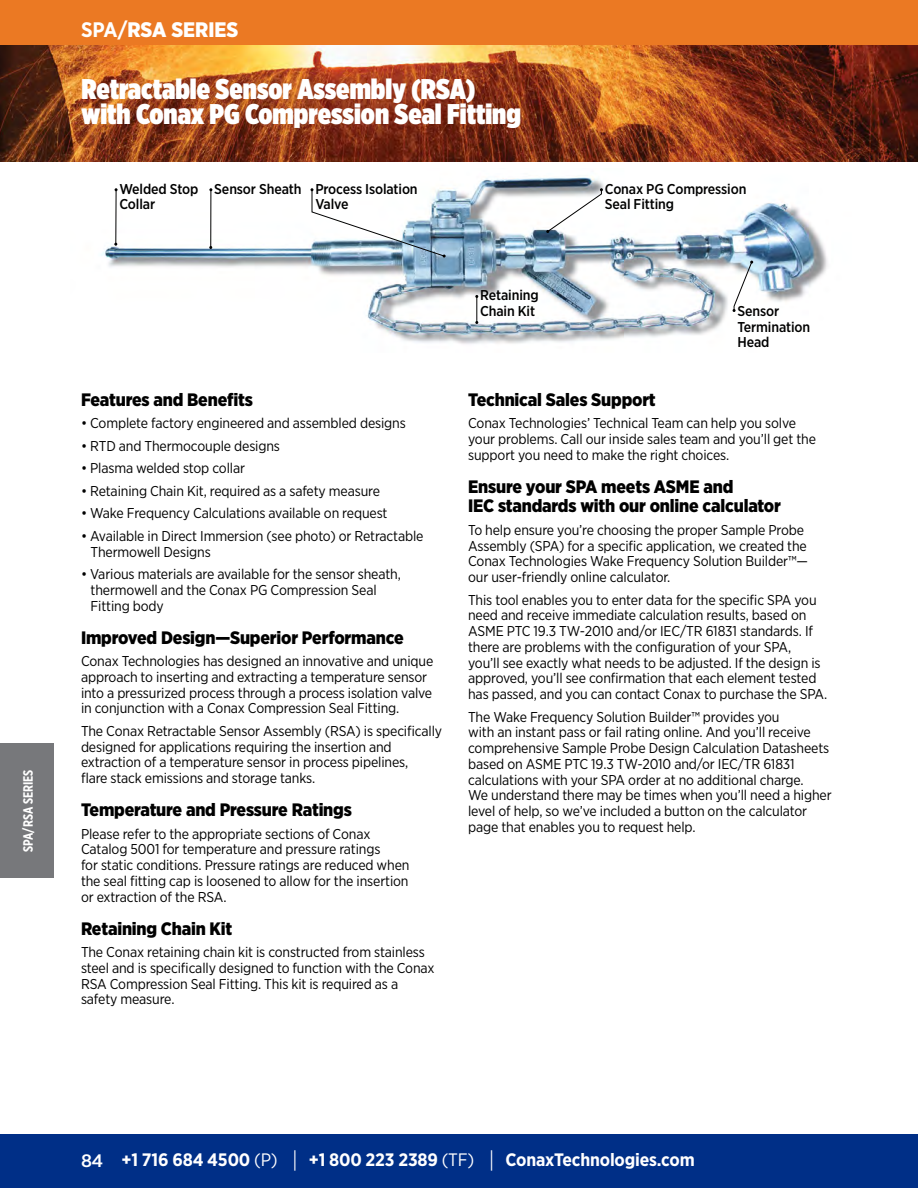
<style>
.page{position:relative;width:918px;height:1188px;background:#fff}
.page>*{position:absolute;margin:0;border:0;box-sizing:border-box;transform-origin:0 0}
.t1{font:900 28.5px/25.5px "Gotham X Narrow";color:#fff}
.t2{font:900 21px "Gotham Narrow";color:#fff}
.t3{font:900 18px/19.5px "Gotham Narrow";letter-spacing:-.01em;color:#000}
.t4{font:700 18px "Gotham Narrow";letter-spacing:-.01em;color:#fff}
.t5{font:500 18px "Gotham Narrow";color:#fff;scale:1.1 1}
.t6{font:14.25px/15.8px "Gotham Narrow";letter-spacing:-.01em;color:#000}
.t7{font:500 14.25px/15.8px "Gotham Narrow";letter-spacing:-.01em;color:#000}
.t8{font:700 13.5px "Gotham X Narrow";color:#fff}
.s1{font-weight:700}
.s2{font-weight:400}
.s3{font-weight:400;font-size:22.5px}
</style>
<div class="page">
<div style="left:0;top:1134px;width:918px;height:54px;background:#002f87"></div>
<div style="left:0;top:0;width:918px;height:45px;background:#eb7923"></div>
<img style="left:0;top:45px;width:918px;height:117px">
<img style="left:101px;top:177px;width:727px;height:167px">
<svg style="left:114px;top:188px;width:4px;height:58px"></svg>
<svg style="left:209px;top:188px;width:3px;height:61px"></svg>
<svg style="left:310px;top:188px;width:136px;height:70px"></svg>
<svg style="left:546px;top:188px;width:57px;height:45px"></svg>
<svg style="left:733px;top:261px;width:20px;height:51px"></svg>
<svg style="left:475px;top:295px;width:3px;height:29px"></svg>
<div style="left:0;top:743px;width:54px;height:135px;background:#77787b"></div>
<p class="t8" style="left:20px;top:852px;width:84px;rotate:-90deg">SPA/RSA SERIES</p>
<p class="t2" style="left:81px;top:15px;width:159px"><span class="s1">SPA/</span>RSA SERIES</p>
<p class="t1" style="left:82px;top:76px;width:441px">Retractable Sensor Assembly (RSA) with Conax PG Compression Seal Fitting</p>
<p class="t7" style="left:119px;top:181px;width:80px">Welded Stop<br>Collar</p>
<p class="t7" style="left:214px;top:181px;width:89px">Sensor Sheath</p>
<p class="t7" style="left:315px;top:181px;width:104px">Process Isolation<br>Valve</p>
<p class="t7" style="left:605px;top:181px;width:143px">Conax PG Compression<br>Seal Fitting</p>
<p class="t3" style="left:81px;top:390px;width:173px">Features and Benefits</p>
<p class="t6" style="left:81px;top:415px;width:326px">• Complete factory engineered and assembled designs</p>
<p class="t6" style="left:81px;top:438px;width:201px">• RTD and Thermocouple designs</p>
<p class="t6" style="left:81px;top:460px;width:166px">• Plasma welded stop collar</p>
<p class="t6" style="left:81px;top:483px;width:301px">• Retaining Chain Kit, required as a safety measure</p>
<p class="t6" style="left:81px;top:505px;width:308px">• Wake Frequency Calculations available on request</p>
<p class="t6" style="left:91px;top:528px;width:335px;text-indent:-10px">• Available in Direct Immersion (see photo) or Retractable<br>Thermowell Designs</p>
<p class="t6" style="left:91px;top:566px;width:312px;text-indent:-10px">• Various materials are available for the sensor sheath, thermowell and the Conax PG Compression Seal<br>Fitting body</p>
<p class="t3" style="left:81px;top:627px;width:324px">Improved Design—Superior Performance</p>
<p class="t6" style="left:81px;top:653px;width:354px">Conax Technologies has designed an innovative and unique approach to inserting and extracting a temperature sensor into a pressurized process through a process isolation valve in conjunction with a Conax Compression Seal Fitting.</p>
<p class="t6" style="left:81px;top:723px;width:363px">The Conax Retractable Sensor Assembly (RSA) is specifically designed for applications requiring the insertion and extraction of a temperature sensor in process pipelines,<br>flare stack emissions and storage tanks.</p>
<p class="t3" style="left:81px;top:800px;width:272px">Temperature and Pressure Ratings</p>
<p class="t6" style="left:81px;top:825px;width:330px">Please refer to the appropriate sections of Conax Catalog 5001 for temperature and pressure ratings<br>for static conditions. Pressure ratings are reduced when the seal fitting cap is loosened to allow for the insertion or extraction of the RSA.</p>
<p class="t3" style="left:81px;top:918px;width:153px">Retaining Chain Kit</p>
<p class="t6" style="left:81px;top:944px;width:355px">The Conax retaining chain kit is constructed from stainless steel and is specifically designed to function with the Conax RSA Compression Seal Fitting. This kit is required as a safety measure.</p>
<p class="t7" style="left:480px;top:287px;width:60px">Retaining<br>Chain Kit</p>
<p class="t7" style="left:738px;top:303px;width:74px">Sensor<br>Termination<br>Head</p>
<p class="t3" style="left:468px;top:390px;width:189px">Technical Sales Support</p>
<p class="t6" style="left:468px;top:415px;width:349px">Conax Technologies’ Technical Team can help you solve your problems. Call our inside sales team and you’ll get the support you need to make the right choices.</p>
<p class="t3" style="left:468px;top:477px;width:314px">Ensure your SPA meets ASME and<br>IEC standards with our online calculator</p>
<p class="t6" style="left:468px;top:522px;width:341px">To help ensure you’re choosing the proper Sample Probe Assembly (SPA) for a specific application, we created the Conax Technologies Wake Frequency Solution Builder™— our user-friendly online calculator.</p>
<p class="t6" style="left:468px;top:591px;width:361px">This tool enables you to enter data for the specific SPA you need and receive immediate calculation results, based on ASME PTC 19.3 TW-2010 and/or IEC/TR 61831 standards. If there are problems with the configuration of your SPA,<br>you’ll see exactly what needs to be adjusted. If the design is approved, you’ll see confirmation that each element tested has passed, and you can contact Conax to purchase the SPA.</p>
<p class="t6" style="left:468px;top:708px;width:365px">The Wake Frequency Solution Builder™ provides you<br>with an instant pass or fail rating online. And you’ll receive comprehensive Sample Probe Design Calculation Datasheets based on ASME PTC 19.3 TW-2010 and/or IEC/TR 61831 calculations with your SPA order at no additional charge.<br>We understand there may be times when you’ll need a higher level of help, so we’ve included a button on the calculator page that enables you to request help.</p>
<p class="t5" style="left:81px;top:1149px;width:22px">84</p>
<p class="t4" style="left:122px;top:1149px;width:575px">+1 716 684 4500 <span class="s2">(P)</span> <span class="s3">|</span> +1 800 223 2389 <span class="s2">(TF)</span> <span class="s3">|</span> ConaxTechnologies.com</p>
</div>
